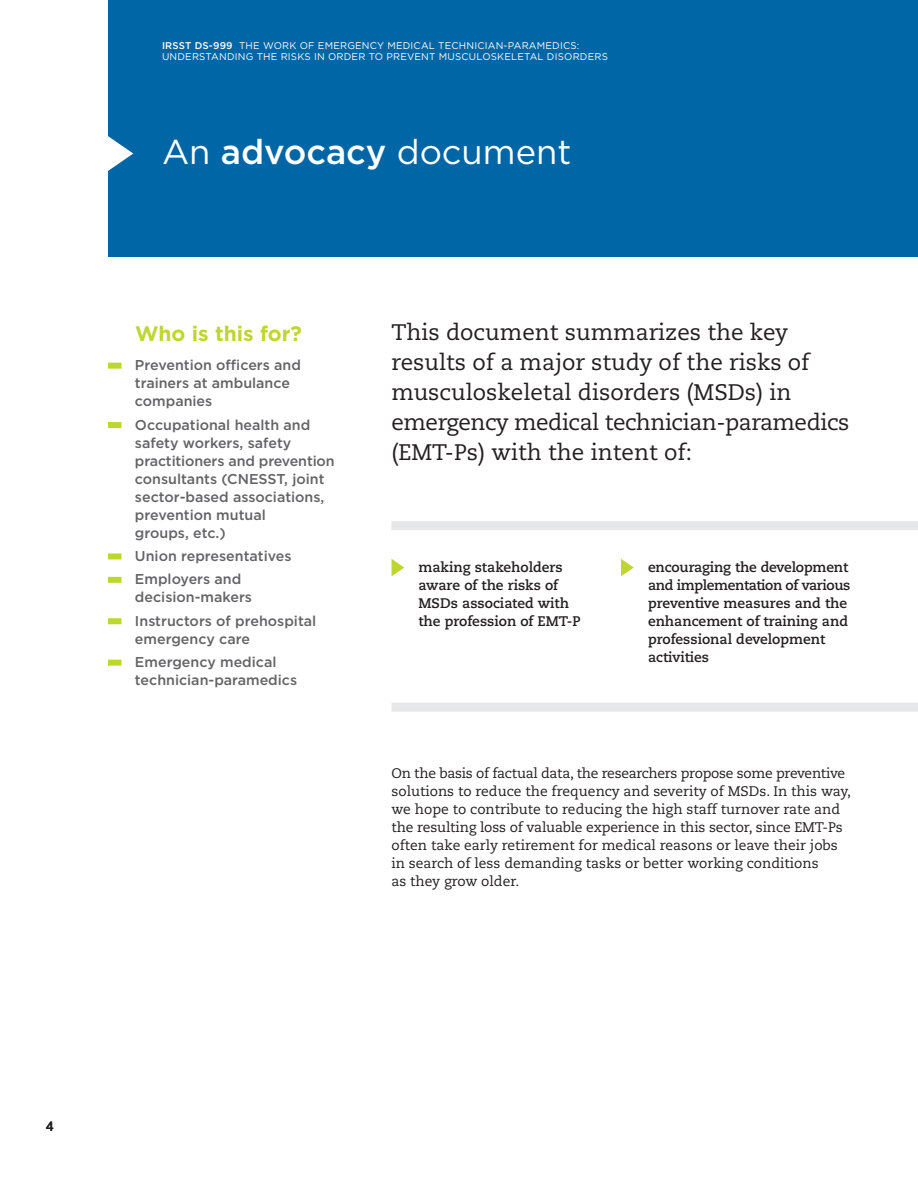
<style>
.page{position:relative;width:918px;height:1188px;background:#fff}
.page>*{position:absolute;margin:0;border:0;box-sizing:border-box;transform-origin:0 0}
.t1{font:34.5px "Gotham HTF";color:#fff}
.t2{font:22.5px/30px "Caecilia";color:#231f20}
.t3{font:700 21px "Gotham HTF";color:#bed630}
.t4{font:500 14.25px/18px "Gotham HTF";color:#636366}
.t5{font:13.8px/18px "Caecilia";color:#231f20}
.t6{font:700 13.8px/18px "Caecilia";color:#231f20}
.t7{font:500 13.5px "Gotham Narrow";color:#231f20}
.t8{font:9.75px/11.7px "Gotham HTF";letter-spacing:.02em;color:#fff}
.s1{font-weight:500}
</style>
<div class="page">
<svg style="left:392px;top:559px;width:12px;height:17px"></svg>
<svg style="left:621px;top:559px;width:13px;height:17px"></svg>
<div style="left:392px;top:521px;width:526px;height:9px;background:#e6e7e9"></div>
<div style="left:392px;top:703px;width:526px;height:9px;background:#e6e7e9"></div>
<div style="left:108px;top:0;width:810px;height:256px;background:#0166a5"></div>
<svg style="left:108px;top:136px;width:25px;height:35px"></svg>
<div style="left:108px;top:363px;width:14px;height:6px;background:#bed630"></div>
<div style="left:108px;top:422px;width:14px;height:6px;background:#bed630"></div>
<div style="left:108px;top:553px;width:14px;height:6px;background:#bed630"></div>
<div style="left:108px;top:577px;width:14px;height:6px;background:#bed630"></div>
<div style="left:108px;top:618px;width:14px;height:6px;background:#bed630"></div>
<div style="left:108px;top:660px;width:14px;height:6px;background:#bed630"></div>
<p class="t8" style="left:162px;top:39px;width:448px"><span class="s1">IRSST DS-999</span> THE WORK OF EMERGENCY MEDICAL TECHNICIAN-PARAMEDICS:<br>UNDERSTANDING THE RISKS IN ORDER TO PREVENT MUSCULOSKELETAL DISORDERS</p>
<h1 class="t1" style="left:162px;top:132px;width:411px">An <span class="s1">advocacy</span> document</h1>
<h3 class="t3" style="left:135px;top:322px;width:169px">Who is this for?</h3>
<p class="t4" style="left:135px;top:356px;width:167px">Prevention officers and trainers at ambulance companies</p>
<p class="t4" style="left:135px;top:415px;width:201px">Occupational health and safety workers, safety practitioners and prevention consultants (CNESST, joint sector-based associations, prevention mutual<br>groups, etc.)</p>
<p class="t4" style="left:135px;top:544px;width:158px;line-height:23.4px">Union representatives<br>Employers and</p>
<p class="t4" style="left:135px;top:585px;width:183px;line-height:23.4px">decision-makers<br>Instructors of prehospital</p>
<p class="t4" style="left:135px;top:627px;width:143px;line-height:23.4px">emergency care<br>Emergency medical</p>
<p class="t4" style="left:135px;top:671px;width:164px">technician-paramedics</p>
<h2 class="t2" style="left:392px;top:318px;width:460px">This document summarizes the key results of a major study of the risks of musculoskeletal disorders (MSDs) in emergency medical technician-paramedics (EMT-Ps) with the intent of:</h2>
<p class="t6" style="left:419px;top:558px;width:164px">making stakeholders aware of the risks of<br>MSDs associated with the profession of EMT-P</p>
<p class="t6" style="left:648px;top:558px;width:204px">encouraging the development and implementation of various preventive measures and the enhancement of training and professional development activities</p>
<p class="t5" style="left:392px;top:764px;width:461px">On the basis of factual data, the researchers propose some preventive solutions to reduce the frequency and severity of MSDs. In this way, we hope to contribute to reducing the high staff turnover rate and the resulting loss of valuable experience in this sector, since EMT-Ps often take early retirement for medical reasons or leave their jobs in search of less demanding tasks or better working conditions<br>as they grow older.</p>
<p class="t7" style="left:46px;top:1118px;width:10px">4</p>
</div>
